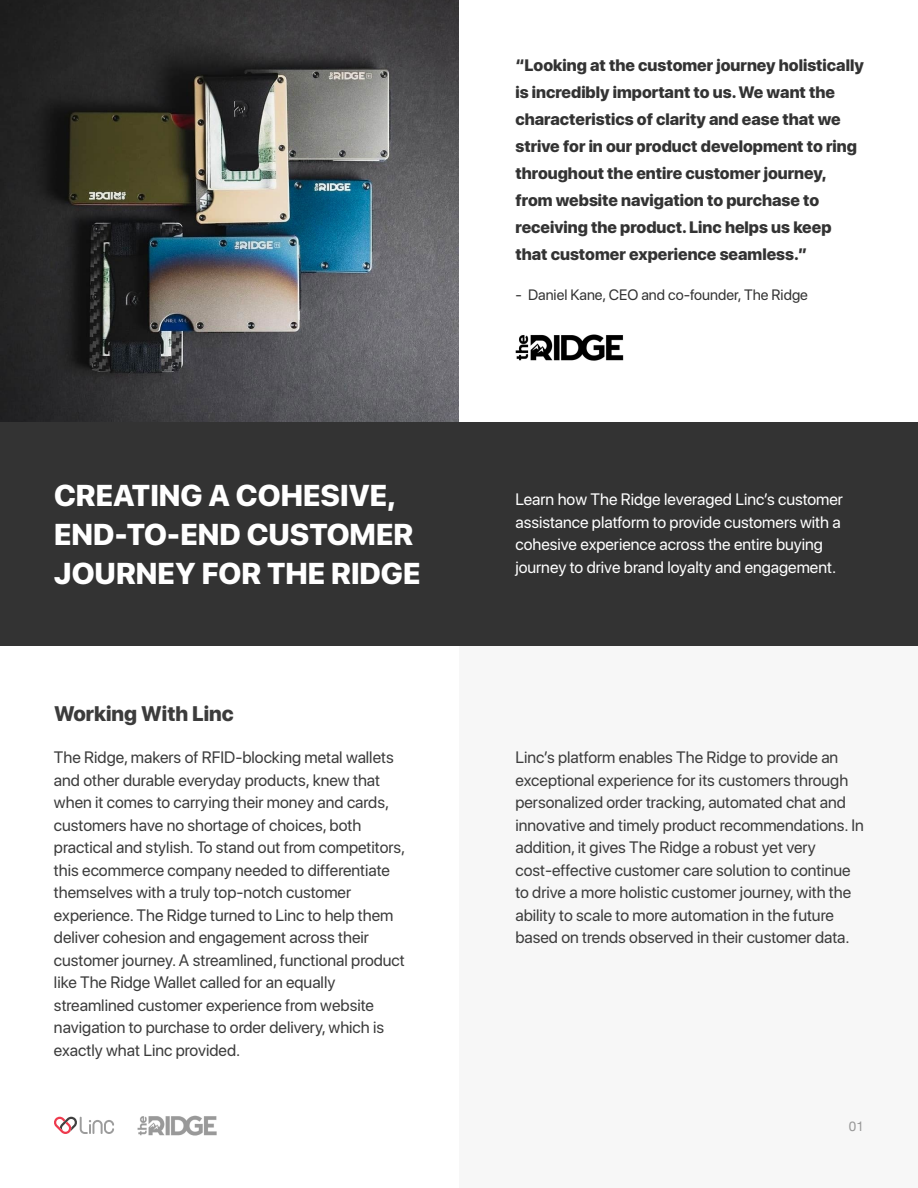
<style>
.page{position:relative;width:918px;height:1188px;background:#fff}
.page>*{position:absolute;margin:0;border:0;box-sizing:border-box;transform-origin:0 0}
.t1{font:800 30px/39px "SF Pro Display";color:#fff}
.t2{font:800 21px "SF Pro Display";color:#3c3c3c}
.t3{font:16.5px/22.5px "SF Pro Display";color:#3c3c3c}
.t4{font:800 16.5px/27px "SF Pro Display";color:#333}
.t5{font:16.5px/22.5px "SF Pro Display";color:#fff}
.t6{font:15px "SF Pro Display";color:#333}
.t7{font:13.5px "Helvetica Neue";color:#989898}
</style>
<div class="page">
<div style="left:459px;top:518px;width:459px;height:670px;background:#f7f7f7"></div>
<img style="left:0;top:0;width:459px;height:423px">
<svg style="left:54px;top:1117px;width:60px;height:17px"></svg>
<div style="left:0;top:423px;width:918px;height:223px;background:#333"></div>
<img style="left:515px;top:334px;width:108px;height:27px">
<img style="left:137px;top:1115px;width:79px;height:21px">
<p class="t4" style="left:515px;top:52px;width:350px">“Looking at the customer journey holistically is incredibly important to us. We want the characteristics of clarity and ease that we strive for in our product development to ring throughout the entire customer journey, from website navigation to purchase to receiving the product. Linc helps us keep that customer experience seamless.”</p>
<p class="t6" style="left:515px;top:283px;width:294px">- Daniel Kane, CEO and co-founder, The Ridge</p>
<h1 class="t1" style="left:54px;top:476px;width:368px">CREATING A COHESIVE,<br>END-TO-END CUSTOMER<br>JOURNEY FOR THE RIDGE</h1>
<p class="t5" style="left:515px;top:488px;width:329px">Learn how The Ridge leveraged Linc’s customer assistance platform to provide customers with a cohesive experience across the entire buying journey to drive brand loyalty and engagement.</p>
<p class="t2" style="left:54px;top:701px;width:181px">Working With Linc</p>
<p class="t3" style="left:54px;top:746px;width:353px">The Ridge, makers of RFID-blocking metal wallets and other durable everyday products, knew that when it comes to carrying their money and cards, customers have no shortage of choices, both practical and stylish. To stand out from competitors, this ecommerce company needed to differentiate themselves with a truly top-notch customer experience. The Ridge turned to Linc to help them deliver cohesion and engagement across their customer journey. A streamlined, functional product like The Ridge Wallet called for an equally streamlined customer experience from website navigation to purchase to order delivery, which is exactly what Linc provided.</p>
<p class="t3" style="left:515px;top:746px;width:350px">Linc’s platform enables The Ridge to provide an exceptional experience for its customers through personalized order tracking, automated chat and innovative and timely product recommendations. In addition, it gives The Ridge a robust yet very cost-effective customer care solution to continue to drive a more holistic customer journey, with the ability to scale to more automation in the future based on trends observed in their customer data.</p>
<p class="t7" style="left:849px;top:1118px;width:17px">01</p>
</div>
